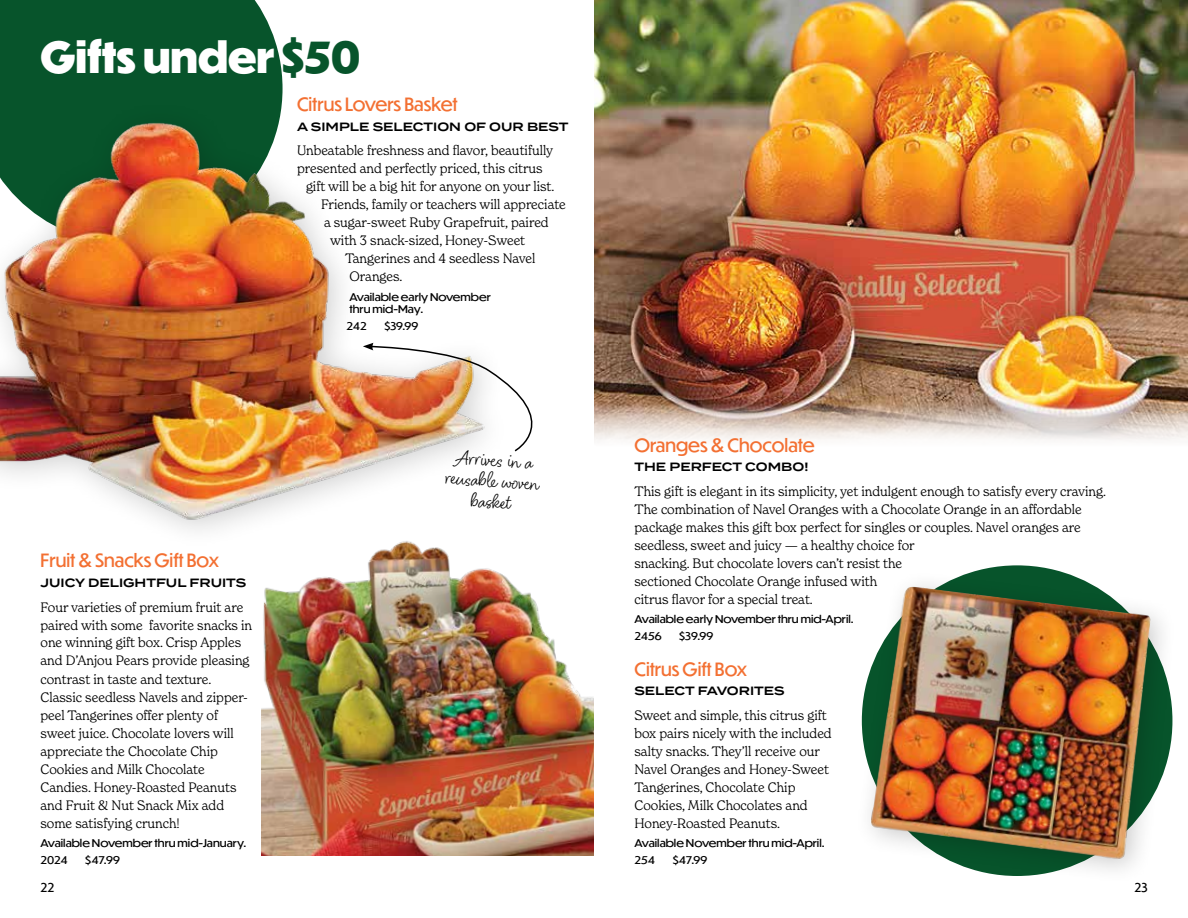
<style>
.page{position:relative;width:1188px;height:918px;background:#fff}
.page>*{position:absolute;margin:0;border:0;box-sizing:border-box;transform-origin:0 0}
.t1{font:800 42px "Dunbar Tall";color:#fff}
.t2{font:21px/21px "Blithe";color:#000;text-align:center;scale:.95 1}
.t3{font:18px "Dunbar Tall";color:#f37032}
.t4{font:300 13.5px/18px "New Spirit";color:#000;scale:.95 1}
.t5{font:600 12px "Termina";color:#000}
.t6{font:12px "Dunbar Tall";color:#000}
.t7{font:10.5px/17px "Dunbar Tall";color:#000;scale:1.1 1}
.s1{color:#07542b}
</style>
<div class="page">
<div style="left:0;top:0;width:283px;height:100px;background:#07542b"></div>
<img style="left:262px;top:550px;width:332px;height:305px">
<div style="left:0;top:100px;width:513px;height:450px;background:#000;opacity:.2"></div>
<img style="left:0;top:107px;width:493px;height:432px">
<img style="left:594px;top:0;width:594px;height:440px">
<div style="left:854px;top:570px;width:323px;height:315px;background:#000;opacity:.2"></div>
<img style="left:867px;top:587px;width:285px;height:273px">
<img style="left:363px;top:343px;width:170px;height:109px">
<h1 class="t1" style="left:40px;top:26px;width:321px">Gifts under <span class="s1">$50</span></h1>
<h3 class="t3" style="left:297px;top:91px;width:162px">Citrus Lovers Basket</h3>
<p class="t5" style="left:297px;top:117px;width:273px">A SIMPLE SELECTION OF OUR BEST</p>
<p class="t4" style="left:297px;top:141px;width:271px">Unbeatable freshness and flavor, beautifully</p>
<p class="t4" style="left:297px;top:159px;width:260px">presented and perfectly priced, this citrus</p>
<p class="t4" style="left:306px;top:177px;width:263px">gift will be a big hit for anyone on your list.</p>
<p class="t4" style="left:321px;top:195px;width:259px">Friends, family or teachers will appreciate</p>
<p class="t4" style="left:324px;top:213px;width:238px">a sugar-sweet Ruby Grapefruit, paired</p>
<p class="t4" style="left:330px;top:231px;width:207px">with 3 snack-sized, Honey-Sweet</p>
<p class="t4" style="left:345px;top:249px;width:202px">Tangerines and 4 seedless Navel</p>
<p class="t4" style="left:350px;top:267px;width:57px">Oranges.</p>
<p class="t7" style="left:350px;top:290px;width:130px;line-height:12.6px">Available early November thru mid-May.</p>
<p class="t7" style="left:346px;top:317px;width:20px">242</p>
<p class="t7" style="left:384px;top:317px;width:32px">$39.99</p>
<h3 class="t3" style="left:40px;top:548px;width:180px">Fruit &amp; Snacks Gift Box</h3>
<p class="t5" style="left:40px;top:574px;width:207px">JUICY DELIGHTFUL FRUITS</p>
<p class="t4" style="left:40px;top:598px;width:224px">Four varieties of premium fruit are paired with some favorite snacks in one winning gift box. Crisp Apples and D’Anjou Pears provide pleasing contrast in taste and texture.<br>Classic seedless Navels and zipper&shy;peel Tangerines offer plenty of sweet juice. Chocolate lovers will appreciate the Chocolate Chip<br>Cookies and Milk Chocolate<br>Candies. Honey-Roasted Peanuts and Fruit &amp; Nut Snack Mix add some satisfying crunch!</p>
<p class="t7" style="left:40px;top:834px;width:189px">Available November thru mid-January.<br>2024</p>
<p class="t7" style="left:85px;top:851px;width:33px">$47.99</p>
<h2 class="t2" style="left:448px;top:446px;width:100px;rotate:4deg">Arrive s in a reusable wo ve n bask et</h2>
<h3 class="t3" style="left:634px;top:432px;width:182px">Oranges &amp; Chocolate</h3>
<p class="t5" style="left:634px;top:458px;width:175px">THE PERFECT COMBO!</p>
<p class="t4" style="left:634px;top:482px;width:498px">This gift is elegant in its simplicity, yet indulgent enough to satisfy every craving.<br>The combination of Navel Oranges with a Chocolate Orange in an affordable package makes this gift box perfect for singles or couples. Navel oranges are seedless, sweet and juicy — a healthy choice for<br>snacking. But chocolate lovers can’t resist the<br>sectioned Chocolate Orange infused with<br>citrus flavor for a special treat.</p>
<p class="t7" style="left:634px;top:611px;width:201px">Available early November thru mid-April.<br>2456</p>
<p class="t7" style="left:679px;top:627px;width:32px">$39.99</p>
<h3 class="t3" style="left:634px;top:656px;width:114px">Citrus Gift Box</h3>
<p class="t5" style="left:634px;top:682px;width:152px">SELECT FAVORITES</p>
<p class="t4" style="left:634px;top:706px;width:209px">Sweet and simple, this citrus gift box pairs nicely with the included salty snacks. They’ll receive our<br>Navel Oranges and Honey-Sweet<br>Tangerines, Chocolate Chip<br>Cookies, Milk Chocolates and<br>Honey-Roasted Peanuts.</p>
<p class="t7" style="left:634px;top:834px;width:174px">Available November thru mid-April.<br>254</p>
<p class="t7" style="left:673px;top:851px;width:33px">$47.99</p>
<p class="t6" style="left:40px;top:878px;width:15px">22</p>
<p class="t6" style="left:1135px;top:879px;width:14px">23</p>
</div>
